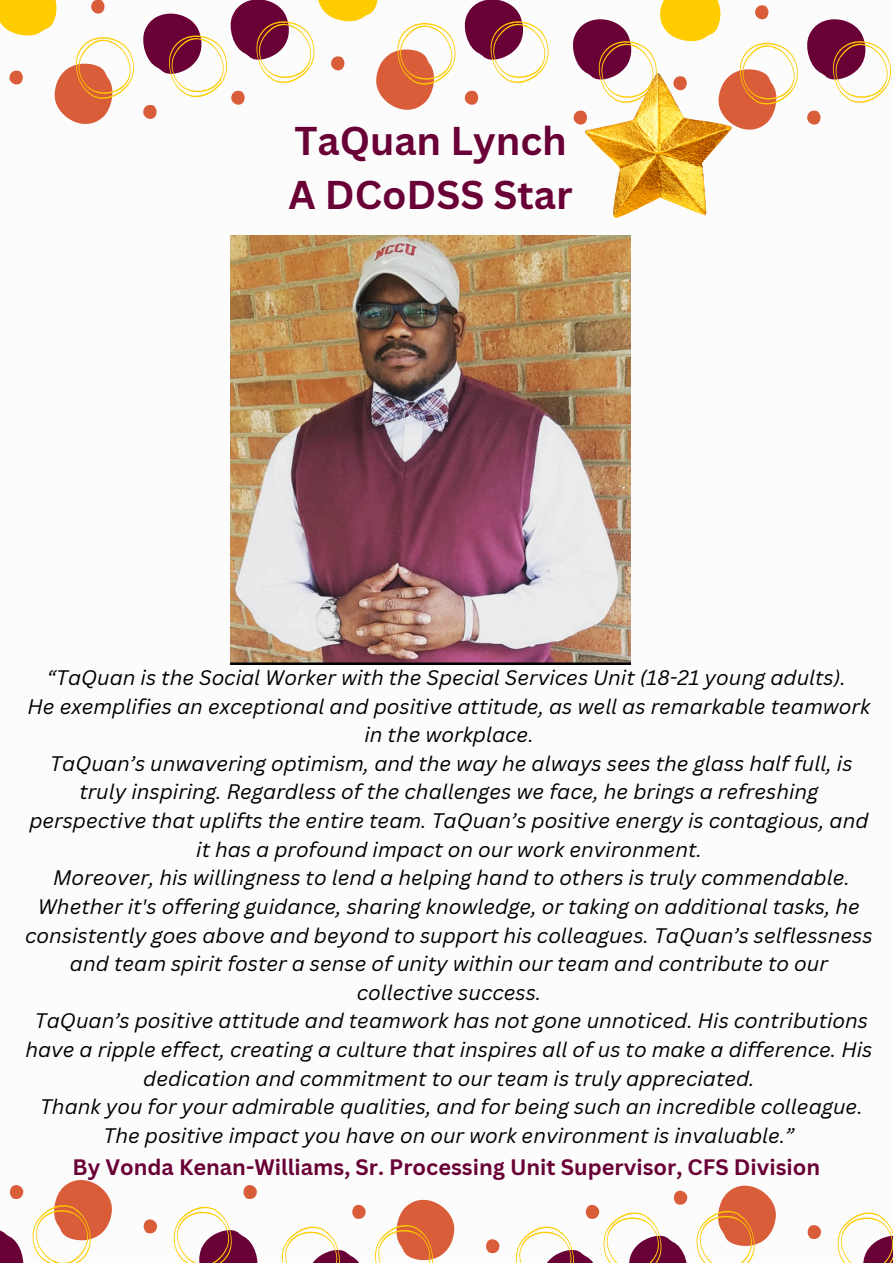
<style>
.page{position:relative;width:893px;height:1264px;background:#fff}
.page>*{position:absolute;margin:0;border:0;box-sizing:border-box;transform-origin:0 0}
.t1{font:700 39px "Canva Sans";color:#6a0136}
.t2{font:700 21.75px "Canva Sans";color:#6a0136}
.t3{font:italic 20.4px/28.7px "Canva Sans";color:#000;text-align:center}
</style>
<div class="page">
<svg style="left:0;top:0;width:134px;height:124px"></svg>
<svg style="left:143px;top:0;width:406px;height:119px"></svg>
<svg style="left:807px;top:110px;width:14px;height:15px"></svg>
<svg style="left:573px;top:0;width:225px;height:130px"></svg>
<svg style="left:807px;top:19px;width:84px;height:84px"></svg>
<svg style="left:837px;top:1212px;width:55px;height:50px"></svg>
<svg style="left:807px;top:1225px;width:14px;height:14px"></svg>
<svg style="left:696px;top:1185px;width:80px;height:77px"></svg>
<svg style="left:516px;top:1190px;width:172px;height:72px"></svg>
<svg style="left:486px;top:1239px;width:13px;height:14px"></svg>
<svg style="left:281px;top:1199px;width:174px;height:63px"></svg>
<svg style="left:243px;top:1185px;width:14px;height:14px"></svg>
<svg style="left:173px;top:1206px;width:85px;height:56px"></svg>
<svg style="left:143px;top:1219px;width:14px;height:14px"></svg>
<svg style="left:9px;top:1185px;width:15px;height:14px"></svg>
<svg style="left:0;top:1230px;width:24px;height:32px"></svg>
<svg style="left:32px;top:1180px;width:80px;height:82px"></svg>
<img style="left:230px;top:235px;width:400px;height:429px">
<img style="left:585px;top:74px;width:146px;height:144px">
<p class="t1" style="left:294px;top:113px;width:274px">TaQuan Lynch</p>
<p class="t1" style="left:288px;top:167px;width:285px">A DCoDSS Star</p>
<p class="t3" style="left:47px;top:662px;width:800px">“TaQuan is the Social Worker with the Special Services Unit (18-21 young adults).</p>
<p class="t3" style="left:28px;top:691px;width:844px">He exemplifies an exceptional and positive attitude, as well as remarkable teamwork in the workplace.</p>
<p class="t3" style="left:29px;top:748px;width:840px">TaQuan’s unwavering optimism, and the way he always sees the glass half full, is truly inspiring. Regardless of the challenges we face, he brings a refreshing perspective that uplifts the entire team. TaQuan’s positive energy is contagious, and it has a profound impact on our work environment.</p>
<p class="t3" style="left:25px;top:863px;width:848px">Moreover, his willingness to lend a helping hand to others is truly commendable.<br>Whether it's offering guidance, sharing knowledge, or taking on additional tasks, he consistently goes above and beyond to support his colleagues. TaQuan’s selflessness and team spirit foster a sense of unity within our team and contribute to our collective success.</p>
<p class="t3" style="left:25px;top:1006px;width:848px">TaQuan’s positive attitude and teamwork has not gone unnoticed. His contributions have a ripple effect, creating a culture that inspires all of us to make a difference. His dedication and commitment to our team is truly appreciated.</p>
<p class="t3" style="left:40px;top:1092px;width:824px">Thank you for your admirable qualities, and for being such an incredible colleague.<br>The positive impact you have on our work environment is invaluable.”</p>
<p class="t2" style="left:72px;top:1152px;width:749px">By Vonda Kenan-Williams, Sr. Processing Unit Supervisor, CFS Division</p>
</div>
